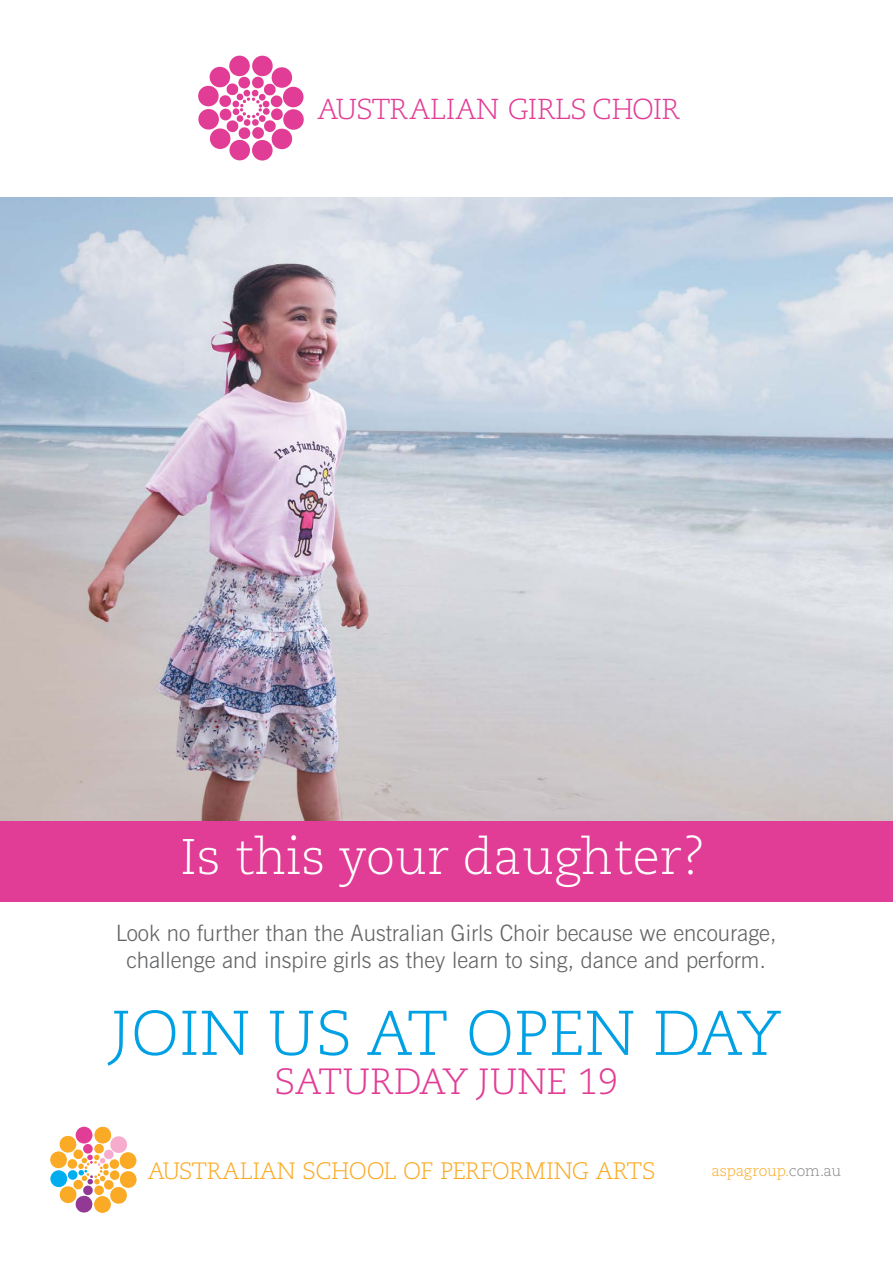
<style>
.page{position:relative;width:893px;height:1263px;background:#fff}
.page>*{position:absolute;margin:0;border:0;box-sizing:border-box;transform-origin:0 0}
.t1{font:300 63px "Caecilia LT Std";color:#00a1e4}
.t2{font:300 49.95px "Caecilia LT Std";color:#fff}
.t3{font:300 36.45px "Caecilia LT Std";color:#e23d96}
.t4{font:300 28.8px "Caecilia LT Std";letter-spacing:-.02em;color:#e23d96}
.t5{font:300 23.85px "Caecilia LT Std";letter-spacing:-.03em;color:#fbaa26}
.t6{font:300 22.5px/27px "News Gothic BT";color:#636466;text-align:center}
.t7{font:300 15px "Caecilia LT Std";letter-spacing:-.02em;color:#fbaa26}
.s1{font-size:23.55px}
.s2{color:#87898c}
</style>
<div class="page">
<svg style="left:50px;top:1126px;width:87px;height:87px"></svg>
<div style="left:0;top:821px;width:893px;height:80px;background:#e23d96"></div>
<svg style="left:198px;top:55px;width:106px;height:106px"></svg>
<img style="left:0;top:198px;width:893px;height:623px">
<svg style="left:182px;top:835px;width:520px;height:53px"></svg>
<p class="t4" style="left:317px;top:93px;width:364px">AUSTRALIAN GIRLS CHOIR</p>
<h2 class="t2" style="left:180px;top:828px;width:527px">Is this your daughter?</h2>
<p class="t6" style="left:116px;top:919px;width:662px">Look no further than the Australian Girls Choir because we encourage, challenge and inspire girls as they learn to sing, dance and perform.</p>
<h1 class="t1" style="left:111px;top:998px;width:671px">JOIN US AT OPEN DAY</h1>
<h3 class="t3" style="left:274px;top:1061px;width:345px">SATURDAY JUNE 19</h3>
<p class="t5" style="left:148px;top:1158px;width:509px"><span class="s1">AUSTRALIAN</span> SCHOOL OF PERFORMING ARTS</p>
<p class="t7" style="left:712px;top:1163px;width:131px">aspagroup.<span class="s2">com.au</span></p>
</div>
